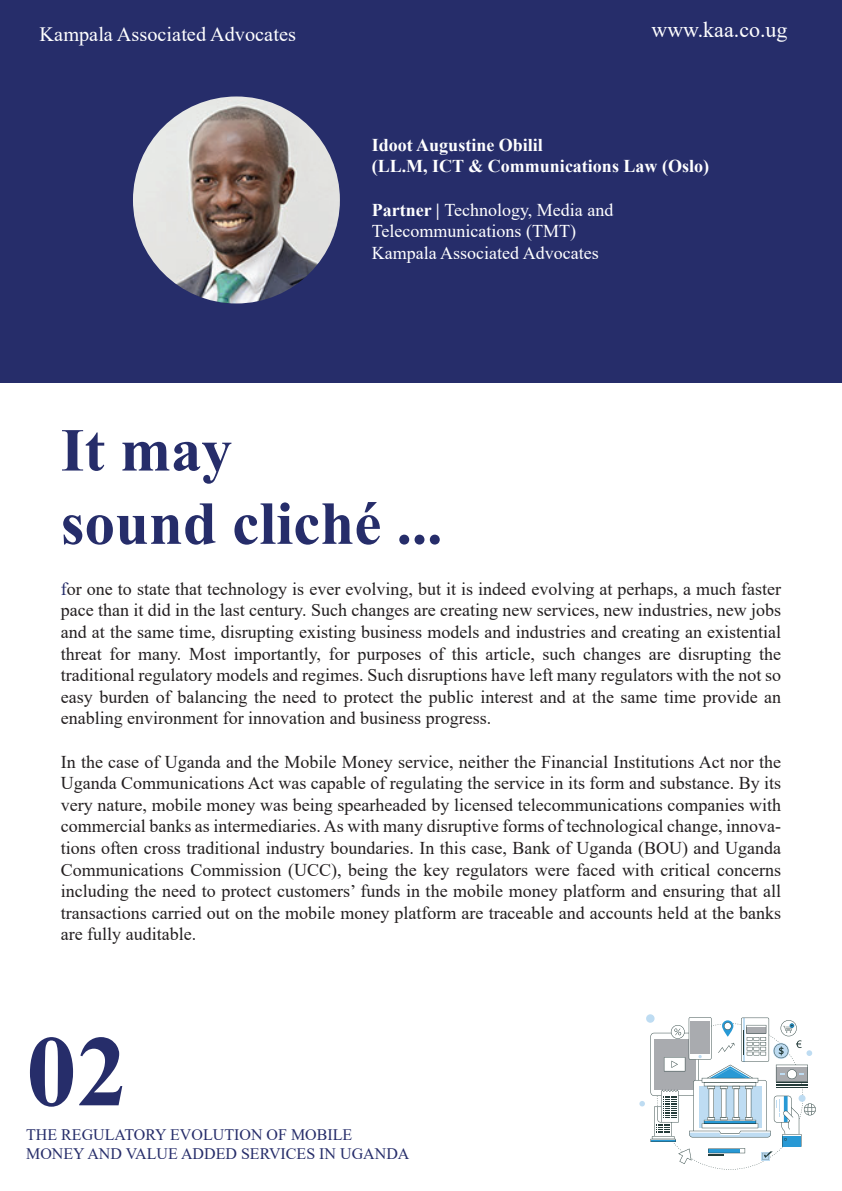
<style>
.page{position:relative;width:842px;height:1191px;background:#fff}
.page>*{position:absolute;margin:0;border:0;box-sizing:border-box;transform-origin:0 0}
.t1{font:700 101px "Times New Roman";color:#262d6a}
.t2{font:700 61px/73.2px "Times New Roman";color:#262d6a}
.t3{font:22px "Times New Roman";color:#fff}
.t4{font:20.4px "Times New Roman";color:#fff}
.t5{font:18px/21.6px "Times New Roman";color:#231f20;text-align:justify}
.t6{font:18px/21.6px "Times New Roman";color:#fff}
.t7{font:700 18px/21.6px "Times New Roman";color:#fff}
.t8{font:16px/19.2px "Times New Roman";color:#262d6a}
.s1{font-weight:700}
.s2{color:#262d6a}
</style>
<div class="page">
<div style="left:0;top:0;width:842px;height:382px;background:#262d6a"></div>
<img style="left:133px;top:96px;width:207px;height:207px;border-radius:103px">
<div style="left:646px;top:1014px;width:8px;height:8px;background:#bedcf2;border-radius:50%"></div>
<svg style="left:639px;top:1017px;width:177px;height:152px"></svg>
<p class="t4" style="left:40px;top:19px;width:258px">Kampala Associated Advocates</p>
<p class="t3" style="left:651px;top:14px;width:138px">www.kaa.co.ug</p>
<p class="t7" style="left:372px;top:133px;width:339px">Idoot Augustine Obilil<br>(LL.M, ICT &amp; Communications Law (Oslo)</p>
<p class="t6" style="left:372px;top:198px;width:243px"><span class="s1">Partner |</span> Technology, Media and<br>Telecommunications (TMT)<br>Kampala Associated Advocates</p>
<h2 class="t2" style="left:61px;top:412px;width:383px">It may<br>sound cliché ...</h2>
<p class="t5" style="left:61px;top:577px;width:722px"><span class="s2">f</span>or one to state that technology is ever evolving, but it is indeed evolving at perhaps, a much faster pace than it did in the last century. Such changes are creating new services, new industries, new jobs and at the same time, disrupting existing business models and industries and creating an existential threat for many. Most importantly, for purposes of this article, such changes are disrupting the traditional regulatory models and regimes. Such disruptions have left many regulators with the not so easy burden of balancing the need to protect the public interest and at the same time provide an enabling environment for innovation and business progress.</p>
<p class="t5" style="left:61px;top:750px;width:722px">In the case of Uganda and the Mobile Money service, neither the Financial Institutions Act nor the Uganda Communications Act was capable of regulating the service in its form and substance. By its very nature, mobile money was being spearheaded by licensed telecommunications companies with commercial banks as intermediaries. As with many disruptive forms of technological change, innova&shy;tions often cross traditional industry boundaries. In this case, Bank of Uganda (BOU) and Uganda Communications Commission (UCC), being the key regulators were faced with critical concerns including the need to protect customers’ funds in the mobile money platform and ensuring that all transactions carried out on the mobile money platform are traceable and accounts held at the banks are fully auditable.</p>
<h1 class="t1" style="left:26px;top:998px;width:102px">02</h1>
<p class="t8" style="left:26px;top:1124px;width:385px">THE REGULATORY EVOLUTION OF MOBILE<br>MONEY AND VALUE ADDED SERVICES IN UGANDA</p>
</div>
